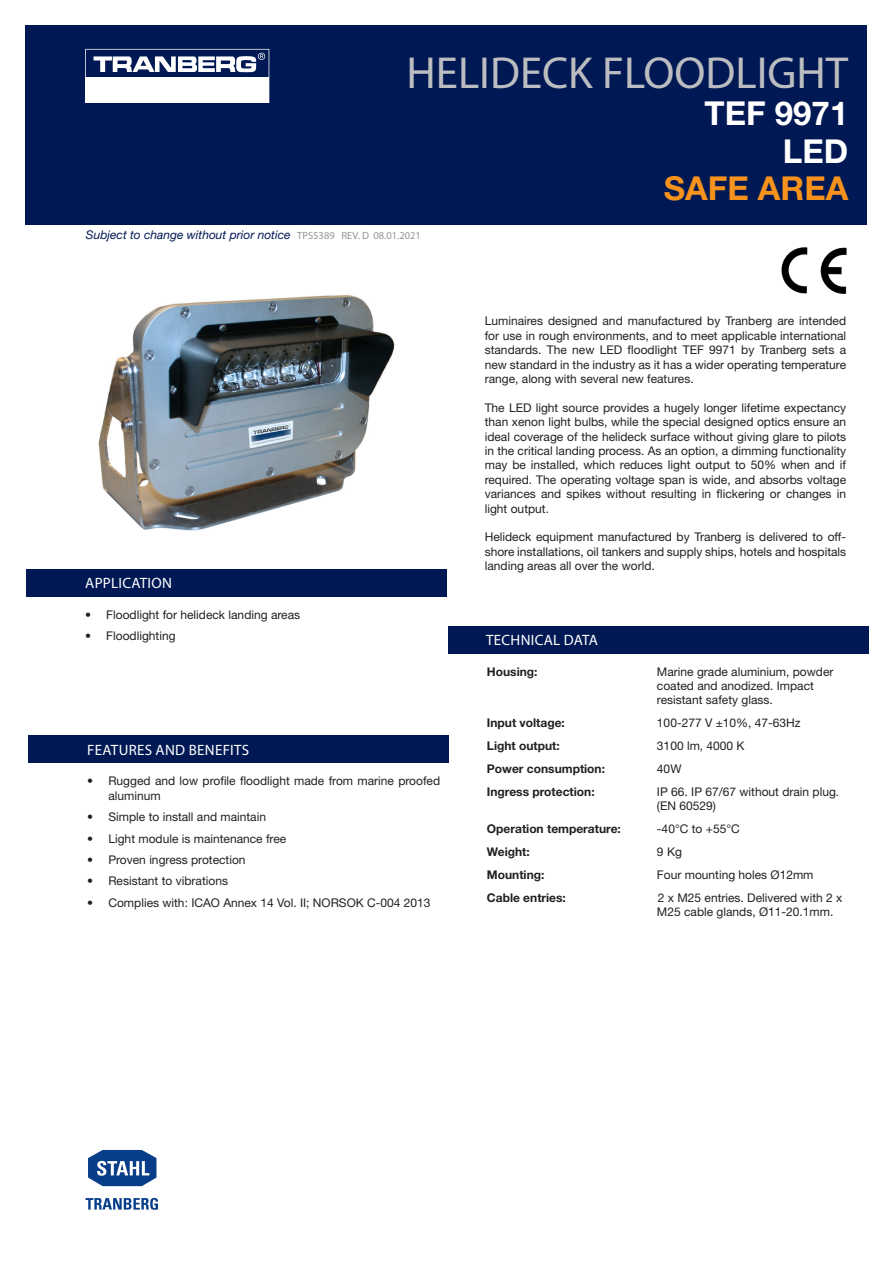
<style>
.page{position:relative;width:893px;height:1263px;background:#fff}
.page>*{position:absolute;margin:0;border:0;box-sizing:border-box;transform-origin:0 0}
.t1{font:45px "Myriad Pro";color:#bcbdc0}
.t2{font:700 33px "Helvetica Neue LT";color:#fff}
.t3{font:700 33px "Helvetica Neue LT";color:#f7931d}
.t4{font:15px "Myriad Pro";letter-spacing:.02em;color:#fff}
.Teknisk_data{font:12px/14.4px "Helvetica Neue LT";color:#231f20}
.Teknisk_data-2{font:700 12px "Helvetica Neue LT";color:#231f20}
.Brødtekst{font:italic 12px "Helvetica Neue LT";color:#001954}
.s1{font-family:"Myriad Pro";font-style:normal;font-size:10.5px;color:#939598}
</style>
<div class="page">
<div style="left:26px;top:26px;width:841px;height:199px;background:#001954"></div>
<svg style="left:88px;top:1150px;width:69px;height:37px"></svg>
<svg style="left:86px;top:1198px;width:72px;height:12px"></svg>
<div style="left:28px;top:735px;width:421px;height:27px;background:#001954"></div>
<div style="left:26px;top:569px;width:420px;height:27px;background:#001954"></div>
<img style="left:98px;top:295px;width:297px;height:236px">
<div style="left:448px;top:626px;width:421px;height:27px;background:#001954"></div>
<img style="left:781px;top:247px;width:65px;height:47px">
<svg style="left:85px;top:49px;width:184px;height:54px"></svg>
<p class="t1" style="left:407px;top:45px;width:443px">HELIDECK FLOODLIGHT</p>
<p class="t2" style="left:705px;top:93px;width:145px">TEF 9971</p>
<p class="t2" style="left:783px;top:131px;width:67px">LED</p>
<p class="t3" style="left:664px;top:168px;width:186px">SAFE AREA</p>
<p class="Brødtekst" style="left:86px;top:228px;width:337px">Subject to change without prior notice <span class="s1">TPS5389 REV. D 08.01.2021</span></p>
<p class="Teknisk_data" style="left:485px;top:314px;width:363px;text-align:justify">Luminaires designed and manufactured by Tranberg are intended for use in rough environments, and to meet applicable international standards. The new LED floodlight TEF 9971 by Tranberg sets a new standard in the industry as it has a wider operating temperature range, along with several new features.</p>
<p class="Teknisk_data" style="left:485px;top:400px;width:363px;text-align:justify">The LED light source provides a hugely longer lifetime expectancy than xenon light bulbs, while the special designed optics ensure an ideal coverage of the helideck surface without giving glare to pilots in the critical landing process. As an option, a dimming functionality may be installed, which reduces light output to 50% when and if required. The operating voltage span is wide, and absorbs voltage variances and spikes without resulting in flickering or changes in light output.</p>
<p class="Teknisk_data" style="left:485px;top:530px;width:363px;text-align:justify">Helideck equipment manufactured by Tranberg is delivered to off&shy;shore installations, oil tankers and supply ships, hotels and hospitals landing areas all over the world.</p>
<p class="t4" style="left:85px;top:574px;width:88px">APPLICATION</p>
<p class="Teknisk_data" style="left:85px;top:607px;width:217px">• Floodlight for helideck landing areas</p>
<p class="Teknisk_data" style="left:85px;top:628px;width:92px">• Floodlighting</p>
<p class="t4" style="left:486px;top:631px;width:113px">TECHNICAL DATA</p>
<p class="Teknisk_data-2" style="left:487px;top:664px;width:52px">Housing:</p>
<p class="Teknisk_data" style="left:657px;top:664px;width:178px">Marine grade aluminium, powder coated and anodized. Impact resistant safety glass.</p>
<p class="Teknisk_data-2" style="left:487px;top:715px;width:79px">Input voltage:</p>
<p class="Teknisk_data" style="left:657px;top:716px;width:145px">100-277 V ±10%, 47-63Hz</p>
<p class="Teknisk_data-2" style="left:487px;top:738px;width:74px">Light output:</p>
<p class="Teknisk_data" style="left:657px;top:738px;width:89px">3100 lm, 4000 K</p>
<p class="Teknisk_data-2" style="left:487px;top:761px;width:120px">Power consumption:</p>
<p class="Teknisk_data" style="left:657px;top:761px;width:26px">40W</p>
<p class="Teknisk_data-2" style="left:487px;top:784px;width:109px">Ingress protection:</p>
<p class="Teknisk_data" style="left:657px;top:784px;width:184px">IP 66. IP 67/67 without drain plug. (EN 60529)</p>
<p class="Teknisk_data-2" style="left:487px;top:821px;width:135px">Operation temperature:</p>
<p class="Teknisk_data" style="left:657px;top:822px;width:84px">-40°C to +55°C</p>
<p class="Teknisk_data-2" style="left:487px;top:844px;width:44px">Weight:</p>
<p class="Teknisk_data" style="left:657px;top:844px;width:26px">9 Kg</p>
<p class="Teknisk_data-2" style="left:487px;top:867px;width:59px">Mounting:</p>
<p class="Teknisk_data" style="left:657px;top:867px;width:158px">Four mounting holes Ø12mm</p>
<p class="Teknisk_data-2" style="left:487px;top:890px;width:81px">Cable entries:</p>
<p class="Teknisk_data" style="left:657px;top:890px;width:187px">2 x M25 entries. Delivered with 2 x<br>M25 cable glands, Ø11-20.1mm.</p>
<p class="t4" style="left:87px;top:740px;width:163px">FEATURES AND BENEFITS</p>
<p class="Teknisk_data" style="left:108px;top:773px;width:333px;line-height:15px;text-indent:-21px">• Rugged and low profile floodlight made from marine proofed aluminum</p>
<p class="Teknisk_data" style="left:87px;top:809px;width:180px">• Simple to install and maintain</p>
<p class="Teknisk_data" style="left:87px;top:831px;width:201px">• Light module is maintenance free</p>
<p class="Teknisk_data" style="left:87px;top:852px;width:160px">• Proven ingress protection</p>
<p class="Teknisk_data" style="left:87px;top:874px;width:142px">• Resistant to vibrations</p>
<p class="Teknisk_data" style="left:87px;top:895px;width:345px">• Complies with: ICAO Annex 14 Vol. II; NORSOK C-004 2013</p>
</div>
